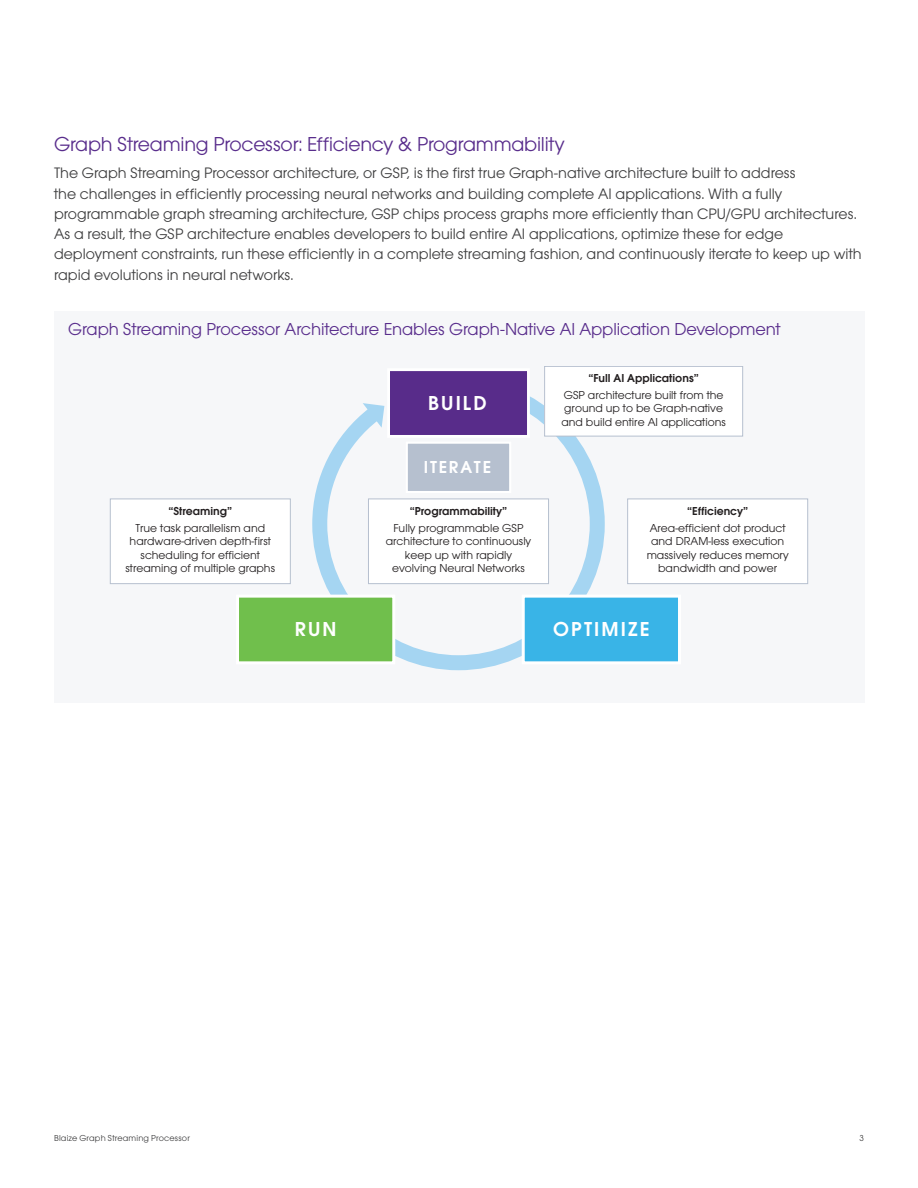
<style>
.page{position:relative;width:918px;height:1188px;background:#fff}
.page>*{position:absolute;margin:0;border:0;box-sizing:border-box;transform-origin:0 0}
.Subhead_1{font:21px "Avant Garde ITC";letter-spacing:-.01em;color:#592d8c}
.t1{font:600 21px "Avant Garde ITC";letter-spacing:.1em;color:#fff}
.Subhead_2{font:18px "Avant Garde ITC";letter-spacing:-.005em;color:#592d8c}
.t2{font:600 18px "Avant Garde ITC";letter-spacing:.1em;color:#fff}
.Body_copy{font:15.75px/20.2px "Avant Garde ITC";color:#3e3e3f}
.t3{font:12px/13.5px "Avant Garde ITC";color:#231f20;text-align:center}
.Footer_Copy{font:9px "Avant Garde ITC";letter-spacing:.02em;color:#3e3e3f}
.s1{font-weight:600}
</style>
<div class="page">
<div style="left:54px;top:311px;width:810px;height:392px;background:#f6f7f9"></div>
<svg style="left:312px;top:396px;width:300px;height:274px"></svg>
<svg style="left:363px;top:403px;width:21px;height:25px"></svg>
<div style="left:522px;top:595px;width:159px;height:69px;background:#39b4e7;border:3px solid #fff"></div>
<div style="left:236px;top:595px;width:159px;height:69px;background:#70bf4c;border:3px solid #fff"></div>
<div style="left:389px;top:370px;width:139px;height:66px;background:#582c8a"></div>
<div style="left:387px;top:368px;width:143px;height:70px;border:3px solid #fff"></div>
<div style="left:406px;top:442px;width:105px;height:51px;background:#b6c0cf;border:2px solid #fff"></div>
<div style="left:368px;top:499px;width:181px;height:85px;background:#fff;border:1px solid #b6c0cf"></div>
<div style="left:110px;top:499px;width:180px;height:85px;background:#fff"></div>
<div style="left:110px;top:499px;width:181px;height:85px;border:1px solid #b6c0cf"></div>
<div style="left:628px;top:499px;width:180px;height:85px;background:#fff"></div>
<div style="left:627px;top:499px;width:181px;height:85px;border:1px solid #b6c0cf"></div>
<div style="left:545px;top:366px;width:198px;height:70px;background:#fff"></div>
<div style="left:544px;top:366px;width:199px;height:70px;border:1px solid #b6c0cf"></div>
<p class="Subhead_1" style="left:54px;top:132px;width:512px">Graph Streaming Processor: Efficiency &amp; Programmability</p>
<p class="Body_copy" style="left:54px;top:163px;width:809px">The Graph Streaming Processor architecture, or GSP, is the first true Graph-native architecture built to address<br>the challenges in efficiently processing neural networks and building complete AI applications. With a fully programmable graph streaming architecture, GSP chips process graphs more efficiently than CPU/GPU architectures.<br>As a result, the GSP architecture enables developers to build entire AI applications, optimize these for edge deployment constraints, run these efficiently in a complete streaming fashion, and continuously iterate to keep up with rapid evolutions in neural networks.</p>
<p class="Subhead_2" style="left:68px;top:318px;width:714px">Graph Streaming Processor Architecture Enables Graph-Native AI Application Development</p>
<p class="t3" style="left:135px;top:503px;width:131px;line-height:16.5px"><span class="s1">“Streaming”<br></span>True task parallelism and</p>
<p class="t3" style="left:125px;top:534px;width:151px">hardware-driven depth-first scheduling for efficient streaming of multiple graphs</p>
<p class="t1" style="left:428px;top:391px;width:60px">BUILD</p>
<p class="t2" style="left:424px;top:457px;width:69px">ITERATE</p>
<p class="t3" style="left:393px;top:503px;width:132px;line-height:16.5px"><span class="s1">“Programmability”<br></span>Fully programmable GSP</p>
<p class="t3" style="left:386px;top:534px;width:147px">architecture to continuously keep up with rapidly evolving Neural Networks</p>
<p class="t3" style="left:564px;top:370px;width:161px;line-height:16.5px"><span class="s1">“Full AI Applications”<br></span>GSP architecture built from the</p>
<p class="t3" style="left:561px;top:402px;width:166px;text-align:left">ground up to be Graph-native and build entire AI applications</p>
<p class="t3" style="left:650px;top:503px;width:137px;line-height:16.5px"><span class="s1">“Efficiency”<br></span>Area-efficient dot product</p>
<p class="t3" style="left:647px;top:534px;width:144px">and DRAM-less execution massively reduces memory bandwidth and power</p>
<p class="t1" style="left:295px;top:617px;width:43px">RUN</p>
<p class="t1" style="left:553px;top:617px;width:98px">OPTIMIZE</p>
<p class="Footer_Copy" style="left:54px;top:1133px;width:137px">Blaize Graph Streaming Processor</p>
<p class="Footer_Copy" style="left:860px;top:1133px;width:6px">3</p>
</div>
